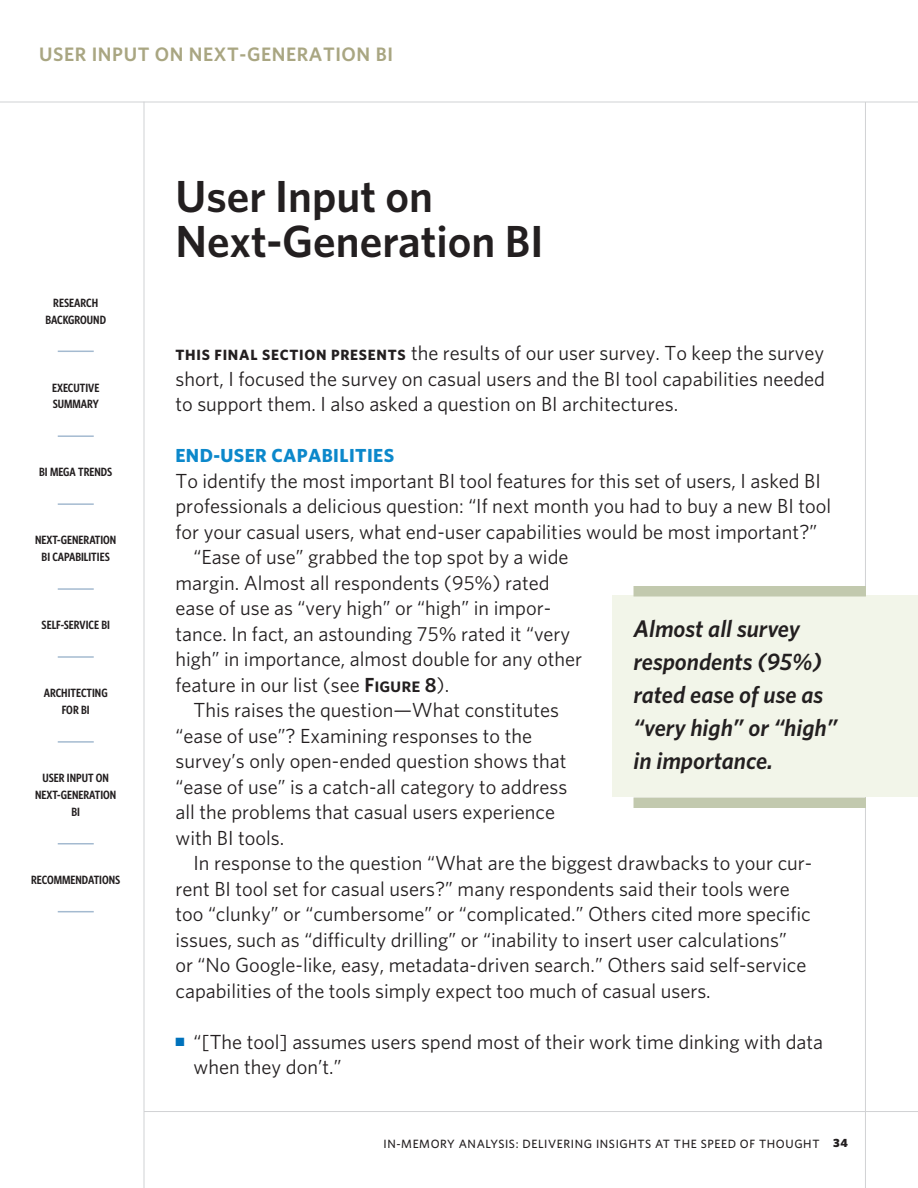
<style>
.page{position:relative;width:918px;height:1188px;background:#fff}
.page>*{position:absolute;margin:0;border:0;box-sizing:border-box;transform-origin:0 0}
.t1{font:600 45px/45px "Whitney";color:#231f20}
.pull_quote{font:italic 600 24px/33px "Whitney";color:#231f20}
.body_copy{font:20.4px/25.5px "Whitney";color:#231f20}
.body_copy_no_indent{font:20.4px/25.5px "Whitney";color:#231f20;text-align:justify}
.bullet_list{font:20.4px/25.5px "Whitney";color:#231f20}
.t2{font:600 19.5px "Whitney";letter-spacing:.03em;color:#a9a682}
.subhead{font:700 18.9px "Whitney";letter-spacing:.02em;color:#0c88cb}
.t3{font:600 12px/17px "Whitney Condensed";color:#231f20;text-align:center}
.t4{font:500 12px "Whitney";letter-spacing:.05em;color:#231f20}
.s1{font-weight:700;font-size:14.85px}
.s2{font-family:"Whitney Semibold SC"}
.s3{font-weight:600}
.s4{color:#0072bc}
.s5{font-weight:900}
</style>
<div class="page">
<hr style="left:58px;top:351px;width:36px;height:1px;background:#a4bad0">
<hr style="left:58px;top:435px;width:36px;height:2px;background:#a4bad0">
<hr style="left:58px;top:503px;width:36px;height:2px;background:#a4bad0">
<hr style="left:58px;top:588px;width:36px;height:2px;background:#a4bad0">
<hr style="left:58px;top:656px;width:36px;height:2px;background:#a4bad0">
<hr style="left:58px;top:741px;width:36px;height:2px;background:#a4bad0">
<hr style="left:58px;top:843px;width:36px;height:1px;background:#a4bad0">
<hr style="left:58px;top:911px;width:36px;height:1px;background:#a4bad0">
<hr style="left:865px;top:102px;width:1px;height:1086px;background:#d1d2d4">
<hr style="left:0;top:102px;width:918px;height:1px;background:#d1d2d4">
<hr style="left:144px;top:1111px;width:774px;height:1px;background:#d1d2d4">
<hr style="left:144px;top:102px;width:1px;height:1086px;background:#d1d2d4">
<div style="left:612px;top:595px;width:306px;height:202px;background:#f2f5e9"></div>
<div style="left:634px;top:586px;width:232px;height:11px;background:#c2c9ae"></div>
<div style="left:634px;top:798px;width:232px;height:10px;background:#c2c9ae"></div>
<p class="t2" style="left:39px;top:42px;width:355px">USER INPUT ON NEXT-GENERATION BI</p>
<p class="t3" style="left:45px;top:294px;width:62px">RESEARCH<br>BACKGROUND</p>
<p class="t3" style="left:52px;top:379px;width:49px;text-align:left">EXECUTIVE<br>SUMMARY</p>
<p class="t3" style="left:39px;top:464px;width:75px">BI MEGA TRENDS</p>
<p class="t3" style="left:35px;top:532px;width:83px">NEXT-GENERATION<br>BI CAPABILITIES</p>
<p class="t3" style="left:42px;top:616px;width:70px">SELF-SERVICE BI</p>
<p class="t3" style="left:44px;top:684px;width:65px">ARCHITECTING<br>FOR BI</p>
<p class="t3" style="left:35px;top:769px;width:83px">USER INPUT ON<br>NEXT-GENERATION<br>BI</p>
<p class="t3" style="left:31px;top:871px;width:91px">RECOMMENDATIONS</p>
<p class="t1" style="left:176px;top:173px;width:369px">User Input on<br>Next-Generation BI</p>
<p class="body_copy_no_indent" style="left:175px;top:340px;width:651px"><span class="s1">THIS FINAL SECTION PRESENTS</span> the results of our user survey. To keep the survey short, I focused the survey on casual users and the BI tool capabilities needed to support them. I also asked a question on BI architectures.</p>
<p class="subhead" style="left:176px;top:444px;width:220px">END-USER CAPABILITIES</p>
<p class="body_copy_no_indent" style="left:176px;top:467px;width:657px;text-align:left">To identify the most important BI tool features for this set of users, I asked BI professionals a delicious question: “If next month you had to buy a new BI tool for your casual users, what end-user capabilities would be most important?”</p>
<p class="body_copy" style="left:176px;top:544px;width:408px;text-indent:18px">“Ease of use” grabbed the top spot by a wide margin. Almost all respondents (95%) rated ease of use as “very high” or “high” in impor&shy;tance. In fact, an astounding 75% rated it “very high” in importance, almost double for any other feature in our list (see <span class="s2">Figure</span> <span class="s3">8</span>).</p>
<p class="body_copy" style="left:176px;top:697px;width:393px;text-indent:18px">This raises the question—What constitutes “ease of use”? Examining responses to the survey’s only open-ended question shows that “ease of use” is a catch-all category to address all the problems that casual users experience with BI tools.</p>
<p class="body_copy" style="left:175px;top:850px;width:638px;text-indent:18px">In response to the question “What are the biggest drawbacks to your cur&shy;rent BI tool set for casual users?” many respondents said their tools were too “clunky” or “cumbersome” or “complicated.” Others cited more specific issues, such as “difficulty drilling” or “inability to insert user calculations”<br>or “No Google-like, easy, metadata-driven search.” Others said self-service capabilities of the tools simply expect too much of casual users.</p>
<p class="bullet_list" style="left:194px;top:1028px;width:631px;text-indent:-18px"><span class="s4">■</span> “[The tool] assumes users spend most of their work time dinking with data when they don’t.”</p>
<p class="pull_quote" style="left:634px;top:612px;width:205px">Almost all survey respondents (95%) rated ease of use as “very high” or “high” in importance.</p>
<p class="t4" style="left:384px;top:1137px;width:466px">IN-MEMORY ANALYSIS: DELIVERING INSIGHTS AT THE SPEED OF THOUGHT <span class="s5">34</span></p>
</div>
